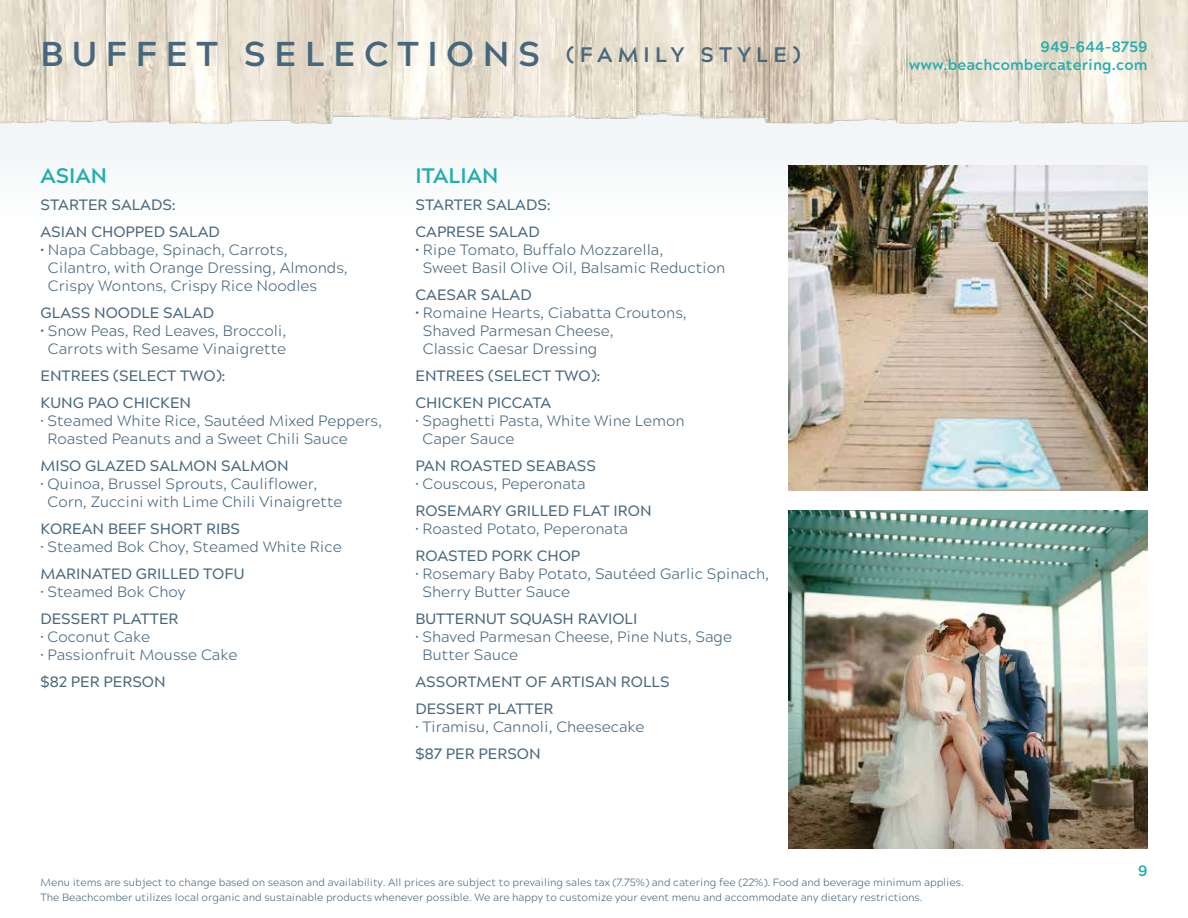
<style>
.page{position:relative;width:1188px;height:918px;background:#fff}
.page>*{position:absolute;margin:0;border:0;box-sizing:border-box;transform-origin:0 0}
.t1{font:700 34.5px "Acherus Grotesque";letter-spacing:.25em;color:#47677d}
.t2{font:700 21px "Acherus Grotesque";color:#24adae}
.t3{font:300 15px/18px "Acherus Grotesque";color:#47677d}
.t4{font:500 15px/27px "Acherus Grotesque";color:#47677d}
.t5{font:700 15px/18px "Acherus Grotesque";letter-spacing:.01em;color:#24adae;text-align:right}
.t6{font:300 10.5px/15px "Acherus Grotesque";color:#47677d}
.s1{font-size:21px}
.s2{font-weight:500}
</style>
<div class="page">
<div style="left:0;top:105px;width:1188px;height:140px;background:#f6f9f9"></div>
<img style="left:0;top:0;width:1188px;height:123px">
<img style="left:788px;top:165px;width:360px;height:325px">
<img style="left:788px;top:511px;width:360px;height:337px">
<h1 class="t1" style="left:40px;top:25px;width:761px">BUFFET SELECTIONS <span class="s1">(FAMILY STYLE)</span></h1>
<h2 class="t2" style="left:41px;top:157px;width:68px">ASIAN</h2>
<p class="t4" style="left:40px;top:190px;width:181px">STARTER SALADS:<br>ASIAN CHOPPED SALAD</p>
<p class="t3" style="left:48px;top:240px;width:302px;text-indent:-7px"><span class="s2">•</span> Napa Cabbage, Spinach, Carrots,<br>Cilantro, with Orange Dressing, Almonds,<br>Crispy Wontons, Crispy Rice Noodles</p>
<p class="t4" style="left:40px;top:298px;width:175px">GLASS NOODLE SALAD</p>
<p class="t3" style="left:40px;top:321px;width:247px;text-align:center"><span class="s2">—</span> Snow Peas, Red Leaves, Broccoli,<br>Carrots with Sesame Vinaigrette</p>
<p class="t4" style="left:40px;top:361px;width:187px">ENTREES (SELECT TWO):<br>KUNG PAO CHICKEN</p>
<p class="t3" style="left:48px;top:411px;width:336px;text-indent:-7px">• Steamed White Rice, Sautéed Mixed Peppers,<br>Roasted Peanuts and a Sweet Chili Sauce</p>
<p class="t4" style="left:40px;top:451px;width:250px">MISO GLAZED SALMON SALMON</p>
<p class="t3" style="left:48px;top:474px;width:297px;text-indent:-7px">• Quinoa, Brussel Sprouts, Cauliflower,<br>Corn, Zuccini with Lime Chili Vinaigrette</p>
<p class="t4" style="left:40px;top:514px;width:201px">KOREAN BEEF SHORT RIBS</p>
<p class="t3" style="left:40px;top:537px;width:303px">• Steamed Bok Choy, Steamed White Rice</p>
<p class="t4" style="left:40px;top:559px;width:206px">MARINATED GRILLED TOFU</p>
<p class="t3" style="left:40px;top:582px;width:146px">• Steamed Bok Choy</p>
<p class="t4" style="left:40px;top:604px;width:140px">DESSERT PLATTER</p>
<p class="t3" style="left:40px;top:627px;width:111px">• Coconut Cake</p>
<p class="t3" style="left:40px;top:645px;width:198px">• Passionfruit Mousse Cake</p>
<p class="t4" style="left:40px;top:667px;width:127px">$82 PER PERSON</p>
<h2 class="t2" style="left:416px;top:157px;width:85px">ITALIAN</h2>
<p class="t4" style="left:416px;top:190px;width:137px">STARTER SALADS:<br>CAPRESE SALAD</p>
<p class="t3" style="left:423px;top:240px;width:304px;text-indent:-7px"><span class="s2">•</span> Ripe Tomato, Buffalo Mozzarella,<br>Sweet Basil Olive Oil, Balsamic Reduction</p>
<p class="t4" style="left:416px;top:280px;width:118px">CAESAR SALAD</p>
<p class="t3" style="left:423px;top:303px;width:266px;text-indent:-7px"><span class="s2">—</span> Romaine Hearts, Ciabatta Croutons,<br>Shaved Parmesan Cheese,<br>Classic Caesar Dressing</p>
<p class="t4" style="left:416px;top:361px;width:187px">ENTREES (SELECT TWO):<br>CHICKEN PICCATA</p>
<p class="t3" style="left:423px;top:411px;width:263px;text-indent:-7px">• Spaghetti Pasta, White Wine Lemon<br>Caper Sauce</p>
<p class="t4" style="left:416px;top:451px;width:182px">PAN ROASTED SEABASS</p>
<p class="t3" style="left:416px;top:474px;width:172px">• Couscous, Peperonata</p>
<p class="t4" style="left:416px;top:496px;width:238px">ROSEMARY GRILLED FLAT IRON</p>
<p class="t3" style="left:416px;top:519px;width:214px">• Roasted Potato, Peperonata</p>
<p class="t4" style="left:416px;top:541px;width:166px">ROASTED PORK CHOP</p>
<p class="t3" style="left:423px;top:564px;width:348px;text-indent:-7px">• Rosemary Baby Potato, Sautéed Garlic Spinach,<br>Sherry Butter Sauce</p>
<p class="t4" style="left:416px;top:604px;width:224px">BUTTERNUT SQUASH RAVIOLI</p>
<p class="t3" style="left:423px;top:627px;width:311px;text-indent:-7px">• Shaved Parmesan Cheese, Pine Nuts, Sage<br>Butter Sauce</p>
<p class="t4" style="left:416px;top:667px;width:256px">ASSORTMENT OF ARTISAN ROLLS<br>DESSERT PLATTER</p>
<p class="t3" style="left:416px;top:717px;width:231px">• Tiramisu, Cannoli, Cheesecake</p>
<p class="t4" style="left:416px;top:739px;width:127px">$87 PER PERSON</p>
<p class="t5" style="left:909px;top:37px;width:240px">949-644-8759 www.beachcombercatering.com</p>
<p class="t6" style="left:40px;top:874px;width:925px">Menu items are subject to change based on season and availability. All prices are subject to prevailing sales tax (7.75%) and catering fee (22%). Food and beverage minimum applies.<br>The Beachcomber utilizes local organic and sustainable products whenever possible. We are happy to customize your event menu and accommodate any dietary restrictions.</p>
<p class="t5" style="left:1138px;top:861px;width:11px">9</p>
</div>
